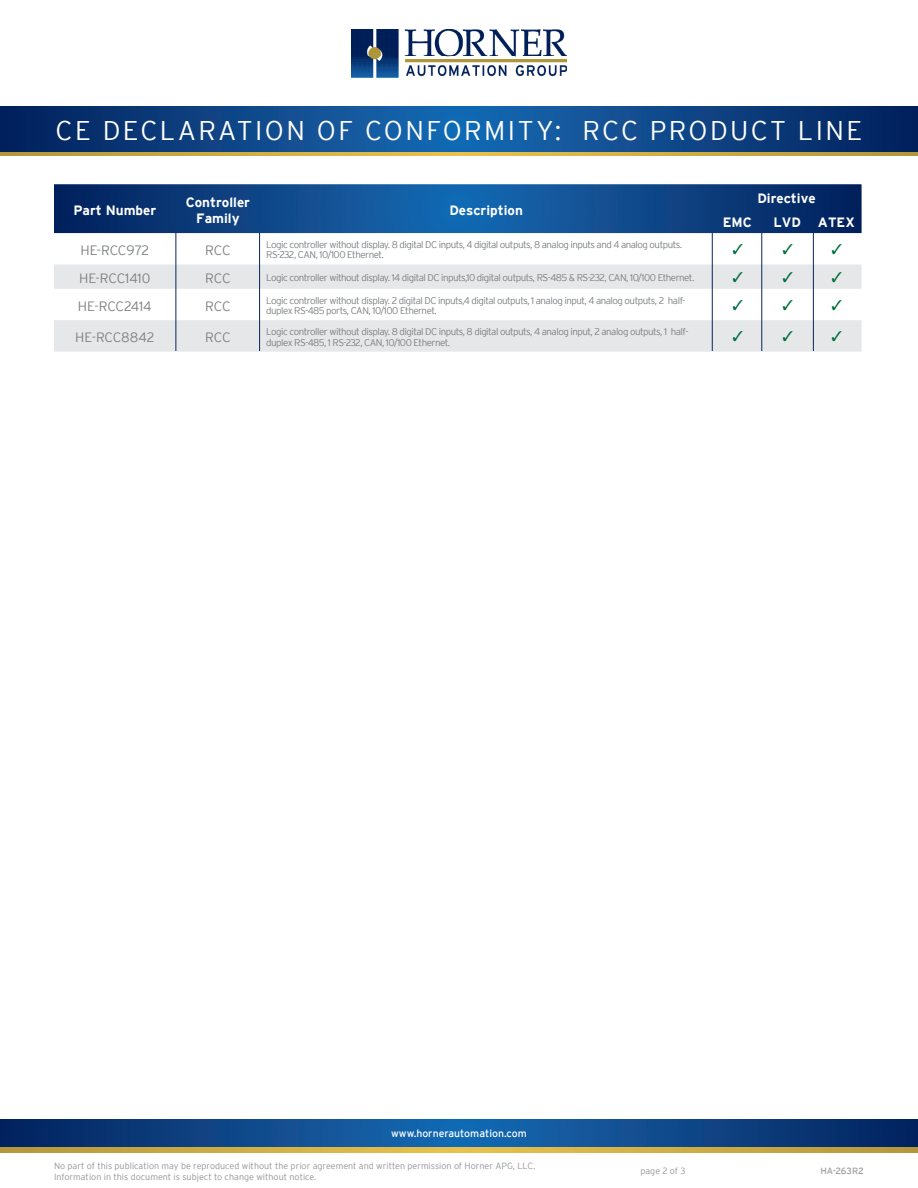
<style>
.page{position:relative;width:918px;height:1188px;background:#fff}
.page>*{position:absolute;margin:0;border:0;box-sizing:border-box;transform-origin:0 0}
.t1{font:300 27px "Interstate";letter-spacing:.09em;color:#fff}
.t2{font:700 13.5px/16.2px "Interstate";color:#fff;text-align:center}
.t3{font:300 13.5px "Interstate";letter-spacing:-.015em;color:#7e8083}
.t4{font:10.5px "Interstate";color:#fff}
.t5{font:300 9.75px/10.5px "Interstate";letter-spacing:-.05em;color:#7e8083}
.t6{font:300 9px/10.8px "Interstate";color:#939598}
.t7{font:9px "Interstate";color:#9b9da0}
</style>
<div class="page">
<img style="left:351px;top:30px;width:216px;height:47px">
<svg style="left:0;top:1120px;width:918px;height:28px;background:#144a85"></svg>
<svg style="left:0;top:1148px;width:918px;height:4px;background:#ceac44"></svg>
<svg style="left:54px;top:233px;width:807px;height:31px"></svg>
<svg style="left:54px;top:264px;width:808px;height:88px;fill:#e6e7e9"></svg>
<svg style="left:0;top:107px;width:918px;height:45px;background:#0d4586"></svg>
<svg style="left:0;top:152px;width:918px;height:3px;background:#cdac43"></svg>
<hr style="left:259px;top:232px;width:1px;height:119px;background:#09255b">
<hr style="left:176px;top:232px;width:1px;height:119px;background:#09255b">
<hr style="left:712px;top:232px;width:1px;height:119px;background:#09255b">
<hr style="left:813px;top:232px;width:1px;height:119px;background:#09255b">
<hr style="left:761px;top:232px;width:1px;height:119px;background:#09255b">
<svg style="left:54px;top:184px;width:808px;height:49px;background:#0e4687"></svg>
<svg style="left:733px;top:244px;width:10px;height:10px"></svg>
<svg style="left:783px;top:244px;width:10px;height:10px"></svg>
<svg style="left:832px;top:244px;width:10px;height:10px"></svg>
<svg style="left:733px;top:272px;width:10px;height:10px"></svg>
<svg style="left:783px;top:272px;width:10px;height:10px"></svg>
<svg style="left:832px;top:272px;width:10px;height:10px"></svg>
<svg style="left:733px;top:300px;width:10px;height:10px"></svg>
<svg style="left:783px;top:300px;width:10px;height:10px"></svg>
<svg style="left:832px;top:300px;width:10px;height:10px"></svg>
<svg style="left:733px;top:331px;width:10px;height:10px"></svg>
<svg style="left:783px;top:331px;width:10px;height:10px"></svg>
<svg style="left:832px;top:331px;width:10px;height:10px"></svg>
<p class="t1" style="left:56px;top:115px;width:808px">CE DECLARATION OF CONFORMITY: RCC PRODUCT LINE</p>
<p class="t2" style="left:73px;top:202px;width:84px">Part Number</p>
<p class="t2" style="left:186px;top:194px;width:66px">Controller<br>Family</p>
<p class="t2" style="left:449px;top:202px;width:75px">Description</p>
<p class="t3" style="left:80px;top:243px;width:70px">HE-RCC972</p>
<p class="t3" style="left:205px;top:243px;width:27px">RCC</p>
<p class="t5" style="left:266px;top:239px;width:417px">Logic controller without display. 8 digital DC inputs, 4 digital outputs, 8 analog inputs and 4 analog outputs.<br>RS-232, CAN, 10/100 Ethernet.</p>
<p class="t3" style="left:79px;top:270px;width:73px">HE-RCC1410</p>
<p class="t3" style="left:205px;top:270px;width:27px">RCC</p>
<p class="t5" style="left:266px;top:272px;width:430px">Logic controller without display. 14 digital DC inputs,10 digital outputs, RS-485 &amp; RS-232, CAN, 10/100 Ethernet.</p>
<p class="t3" style="left:78px;top:298px;width:75px">HE-RCC2414</p>
<p class="t3" style="left:205px;top:298px;width:27px">RCC</p>
<p class="t5" style="left:266px;top:295px;width:421px">Logic controller without display. 2 digital DC inputs,4 digital outputs, 1 analog input, 4 analog outputs, 2 half&shy;duplex RS-485 ports, CAN, 10/100 Ethernet.</p>
<p class="t3" style="left:75px;top:330px;width:81px">HE-RCC8842</p>
<p class="t3" style="left:205px;top:330px;width:27px">RCC</p>
<p class="t5" style="left:266px;top:326px;width:424px">Logic controller without display. 8 digital DC inputs, 8 digital outputs, 4 analog input, 2 analog outputs, 1 half&shy;duplex RS-485, 1 RS-232, CAN, 10/100 Ethernet.</p>
<p class="t2" style="left:757px;top:190px;width:60px">Directive</p>
<p class="t2" style="left:723px;top:214px;width:31px">EMC</p>
<p class="t2" style="left:773px;top:214px;width:29px">LVD</p>
<p class="t2" style="left:818px;top:214px;width:38px">ATEX</p>
<p class="t4" style="left:391px;top:1128px;width:137px">www.hornerautomation.com</p>
<p class="t6" style="left:54px;top:1160px;width:483px">No part of this publication may be reproduced without the prior agreement and written permission of Horner APG, LLC.<br>Information in this document is subject to change without notice.</p>
<p class="t6" style="left:640px;top:1166px;width:47px">page 2 of 3</p>
<p class="t7" style="left:820px;top:1166px;width:45px">HA-263R2</p>
</div>
